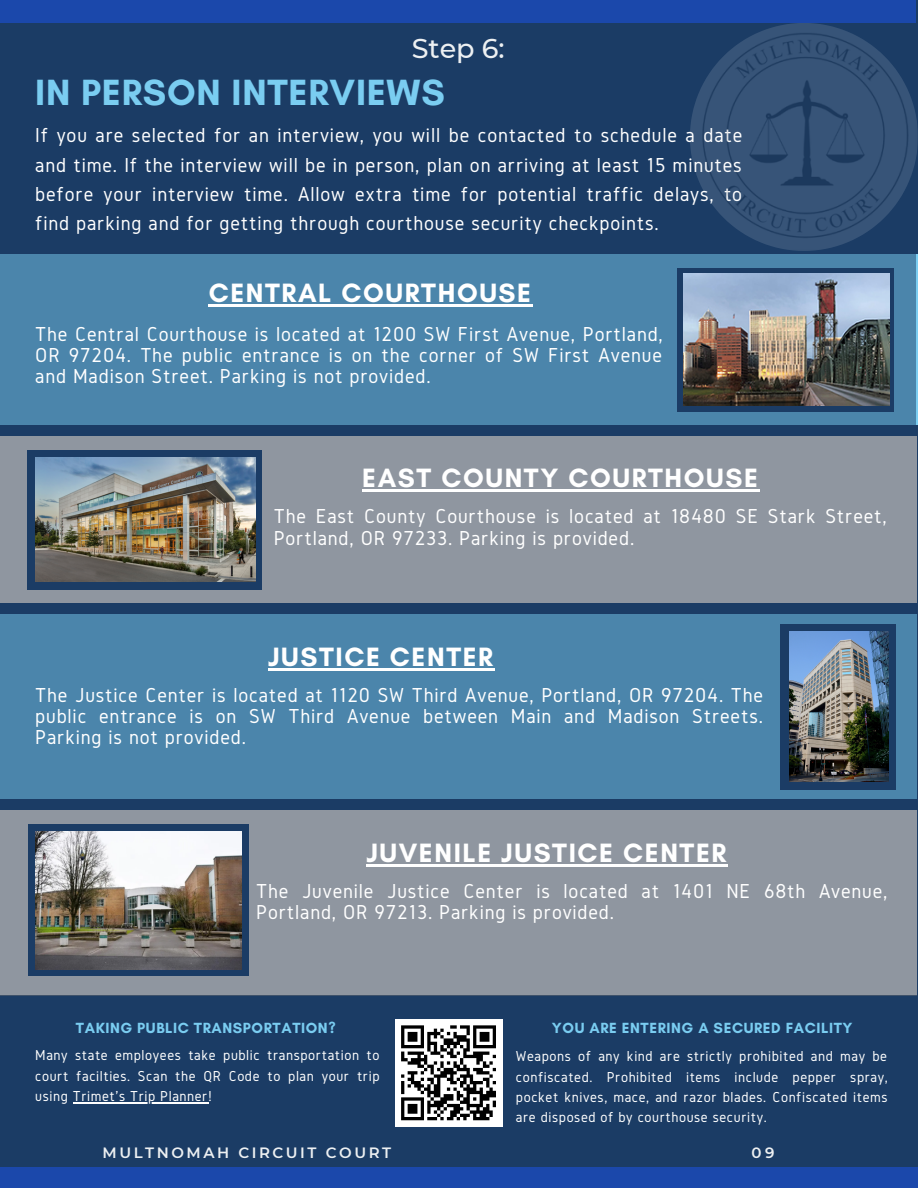
<style>
.page{position:relative;width:918px;height:1188px;background:#1b3c65}
.page>*{position:absolute;margin:0;border:0;box-sizing:border-box;transform-origin:0 0}
.t1{font:700 37.2px "Glacial Indifference";letter-spacing:.02em;color:#7acdf1}
.t2{font:700 27px "Glacial Indifference";letter-spacing:.06em;color:#fff}
.t3{font:500 27px "Montserrat";color:#edf0f2}
.t4{font:21px/21.3px "Gidole";letter-spacing:.04em;color:#fff;text-align:justify}
.t5{font:15px/20.2px "Gidole";letter-spacing:.04em;color:#fff;text-align:justify}
.t6{font:700 15px "Glacial Indifference";letter-spacing:.04em;color:#7acdf1}
.t7{font:600 15px "Montserrat";letter-spacing:.17em;color:#edf0f2}
</style>
<div class="page">
<div style="left:395px;top:1019px;width:108px;height:108px;background:#fff"></div>
<svg style="left:401px;top:1025px;width:95px;height:96px"></svg>
<img style="left:690px;top:23px;width:228px;height:228px">
<div style="left:0;top:0;width:916px;height:23px;background:#1b48ab"></div>
<div style="left:0;top:1168px;width:918px;height:20px;background:#1b48ab"></div>
<div style="left:0;top:254px;width:916px;height:171px;background:#4b85ab"></div>
<hr style="left:209px;top:305px;width:324px;height:2px;background:#fff">
<div style="left:678px;top:268px;width:216px;height:143px;background:#1b3c65"></div>
<img style="left:683px;top:274px;width:206px;height:132px">
<div style="left:0;top:437px;width:916px;height:166px;background:#8f96a0"></div>
<hr style="left:362px;top:490px;width:398px;height:2px;background:#fff">
<div style="left:28px;top:450px;width:234px;height:140px;background:#1b3c65"></div>
<img style="left:35px;top:458px;width:221px;height:123px">
<div style="left:0;top:614px;width:916px;height:186px;background:#4b85ab"></div>
<div style="left:781px;top:624px;width:115px;height:166px;background:#1b3c65"></div>
<img style="left:789px;top:632px;width:99px;height:149px">
<div style="left:0;top:811px;width:916px;height:184px;background:#8f96a0"></div>
<hr style="left:366px;top:864px;width:362px;height:2px;background:#fff">
<div style="left:28px;top:824px;width:221px;height:152px;background:#1b3c65"></div>
<img style="left:35px;top:832px;width:206px;height:137px">
<hr style="left:268px;top:668px;width:227px;height:2px;background:#fff">
<hr style="left:73px;top:1102px;width:135px;height:1px;background:#fff">
<p class="t3" style="left:412px;top:32px;width:95px">Step 6:</p>
<p class="t1" style="left:35px;top:69px;width:411px">IN PERSON INTERVIEWS</p>
<p class="t4" style="left:35px;top:120px;width:709px;line-height:29.2px">If you are selected for an interview, you will be contacted to schedule a date and time. If the interview will be in person, plan on arriving at least 15 minutes before your interview time. Allow extra time for potential traffic delays, to find parking and for getting through courthouse security checkpoints.</p>
<p class="t2" style="left:209px;top:277px;width:324px">CENTRAL COURTHOUSE</p>
<p class="t4" style="left:35px;top:323px;width:629px">The Central Courthouse is located at 1200 SW First Avenue, Portland, OR 97204. The public entrance is on the corner of SW First Avenue and Madison Street. Parking is not provided.</p>
<p class="t2" style="left:362px;top:462px;width:397px">EAST COUNTY COURTHOUSE</p>
<p class="t4" style="left:274px;top:506px;width:615px">The East County Courthouse is located at 18480 SE Stark Street,<br>Portland, OR 97233. Parking is provided.</p>
<p class="t2" style="left:268px;top:640px;width:227px">JUSTICE CENTER</p>
<p class="t4" style="left:35px;top:684px;width:729px">The Justice Center is located at 1120 SW Third Avenue, Portland, OR 97204. The public entrance is on SW Third Avenue between Main and Madison Streets.<br>Parking is not provided.</p>
<p class="t2" style="left:366px;top:836px;width:362px">JUVENILE JUSTICE CENTER</p>
<p class="t4" style="left:256px;top:880px;width:633px">The Juvenile Justice Center is located at 1401 NE 68th Avenue,<br>Portland, OR 97213. Parking is provided.</p>
<p class="t6" style="left:76px;top:1019px;width:261px">TAKING PUBLIC TRANSPORTATION?</p>
<p class="t5" style="left:35px;top:1045px;width:346px">Many state employees take public transportation to court facilties. Scan the QR Code to plan your trip using Trimet's Trip Planner!</p>
<p class="t6" style="left:552px;top:1019px;width:302px">YOU ARE ENTERING A SECURED FACILITY</p>
<p class="t5" style="left:516px;top:1046px;width:374px">Weapons of any kind are strictly prohibited and may be confiscated. Prohibited items include pepper spray, pocket knives, mace, and razor blades. Confiscated items are disposed of by courthouse security.</p>
<p class="t7" style="left:103px;top:1144px;width:290px">MULTNOMAH CIRCUIT COURT</p>
<p class="t7" style="left:751px;top:1144px;width:25px">09</p>
</div>
